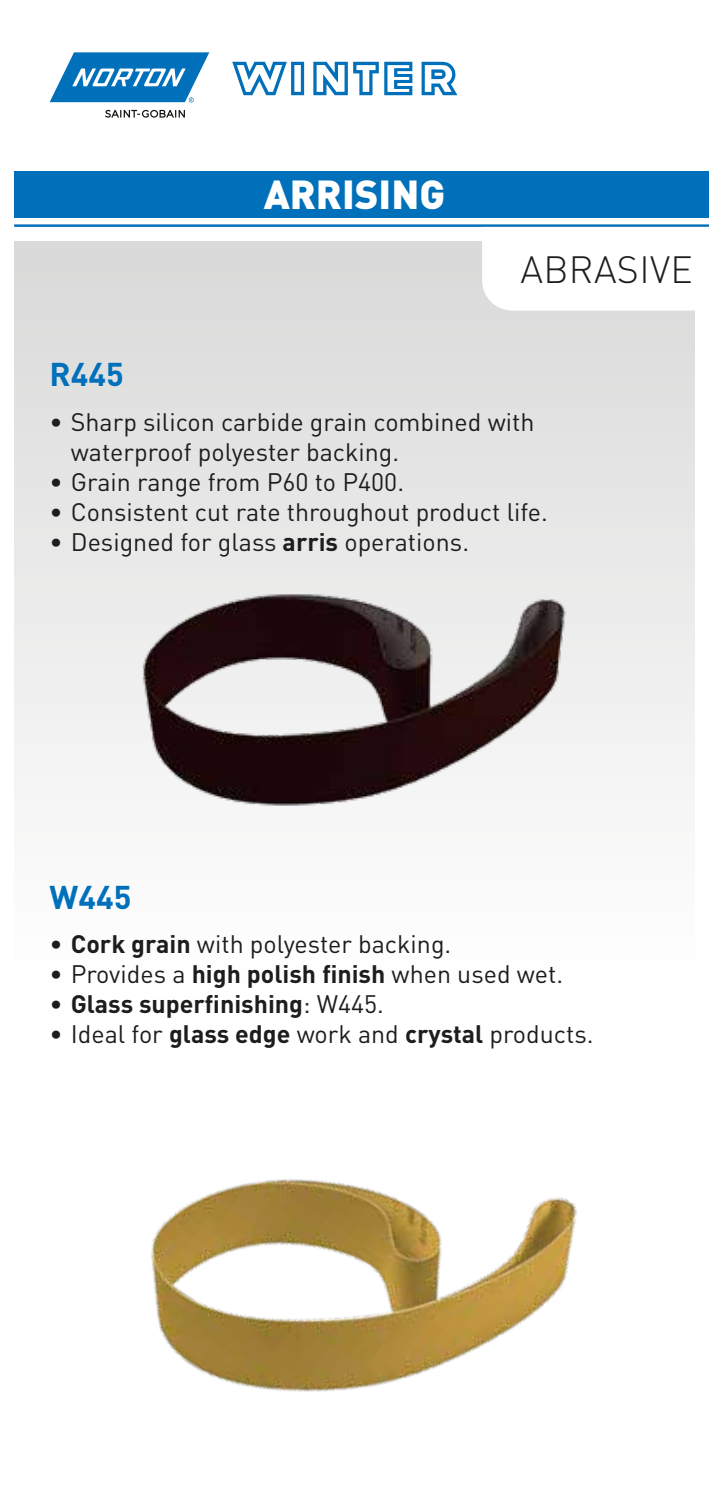
<style>
.page{position:relative;width:709px;height:1489px;background:#fff}
.page>*{position:absolute;margin:0;border:0;box-sizing:border-box;transform-origin:0 0}
.t1{font:900 40px "DIN Pro";color:#fff}
.t2{font:300 37.5px "DIN Pro";letter-spacing:.01em;color:#1d1d1b}
.t3{font:700 32.5px "DIN Pro";color:#0070ba}
.t4{font:25px/30px "DIN Pro";color:#1d1d1b}
.t5{font:700 25px "DIN Pro";color:#1d1d1b}
.s1{font-weight:700}
.s2{font-weight:400}
</style>
<div class="page">
<div style="left:14px;top:241px;width:680px;height:746px;background:linear-gradient(to bottom,#d9d9d9,#fff)"></div>
<svg style="left:50px;top:52px;width:159px;height:50px"></svg>
<svg style="left:105px;top:110px;width:80px;height:8px"></svg>
<svg style="left:313px;top:62px;width:99px;height:33px"></svg>
<svg style="left:232px;top:62px;width:72px;height:33px"></svg>
<svg style="left:421px;top:62px;width:36px;height:33px"></svg>
<div style="left:14px;top:171px;width:695px;height:46px;background:#0070ba"></div>
<hr style="left:14px;top:224px;width:695px;height:3px;background:#0070ba">
<img style="left:128px;top:571px;width:453px;height:248px">
<img style="left:151px;top:1179px;width:426px;height:213px">
<svg style="left:482px;top:241px;width:212px;height:69px"></svg>
<h1 class="t1" style="left:264px;top:168px;width:183px">ARRISING</h1>
<h2 class="t2" style="left:520px;top:244px;width:174px">ABRASIVE</h2>
<h3 class="t3" style="left:50px;top:352px;width:76px">R445</h3>
<p class="t4" style="left:71px;top:405px;width:465px;text-indent:-21px">• Sharp silicon carbide grain combined with waterproof polyester backing.</p>
<p class="t4" style="left:50px;top:465px;width:356px">• Grain range from P60 to P400.</p>
<p class="t4" style="left:50px;top:495px;width:499px">• Consistent cut rate throughout product life.</p>
<p class="t4" style="left:50px;top:525px;width:421px">• Designed for glass <span class="s1">arris</span> operations.</p>
<h3 class="t3" style="left:50px;top:875px;width:83px">W445</h3>
<p class="t4" style="left:50px;top:928px;width:403px">• <span class="s1">Cork grain</span> with polyester backing.</p>
<p class="t4" style="left:50px;top:958px;width:515px">• Provides a <span class="s1">high polish finish</span> when used wet.</p>
<p class="t5" style="left:50px;top:987px;width:336px"><span class="s2">•</span> Glass superfinishing<span class="s2">: W445.</span></p>
<p class="t4" style="left:50px;top:1018px;width:545px">• Ideal for <span class="s1">glass edge</span> work and <span class="s1">crystal</span> products.</p>
</div>
